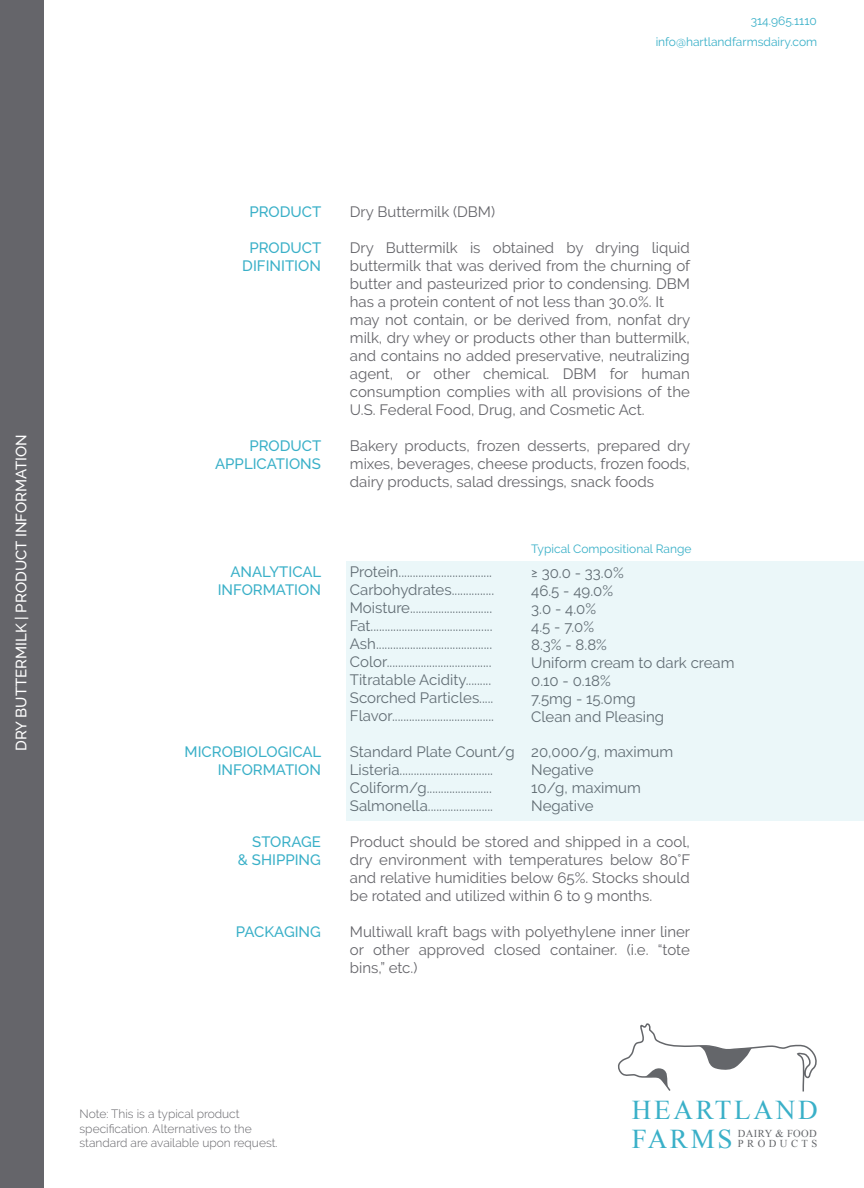
<style>
.page{position:relative;width:864px;height:1188px;background:#fff}
.page>*{position:absolute;margin:0;border:0;box-sizing:border-box;transform-origin:0 0}
.t1{font:27.15px/28.7px "Times New Roman";letter-spacing:.1em;color:#3ab0c8}
.t2{font:15px/18px "Raleway";color:#65656a}
.t3{font:500 15px/18px "Raleway";color:#3ab0c8;text-align:right}
.t4{font:500 15px "Raleway";color:#fff}
.t5{font:300 12px/14.4px "Raleway";color:#65656a}
.t6{font:12px "Raleway";color:#3ab0c8}
.t7{font:10.65px/10.6px "Times New Roman";letter-spacing:.18em;color:#64666a}
</style>
<div class="page">
<div style="left:0;top:0;width:43px;height:1188px;background:#65656a"></div>
<div style="left:346px;top:561px;width:518px;height:259px;background:#ebf7f9"></div>
<svg style="left:618px;top:1023px;width:199px;height:69px"></svg>
<p class="t6" style="left:751px;top:14px;width:68px">314.965.1110</p>
<p class="t6" style="left:656px;top:35px;width:163px">info@hartlandfarmsdairy.com</p>
<p class="t4" style="left:13px;top:751px;width:318px;rotate:-90deg">DRY BUTTERMILK | PRODUCT INFORMATION</p>
<p class="t3" style="left:249px;top:203px;width:73px">PRODUCT</p>
<p class="t3" style="left:242px;top:239px;width:81px;text-align:center">PRODUCT<br>DIFINITION</p>
<p class="t3" style="left:215px;top:437px;width:108px">PRODUCT<br>APPLICATIONS</p>
<p class="t3" style="left:218px;top:563px;width:105px">ANALYTICAL<br>INFORMATION</p>
<p class="t3" style="left:185px;top:743px;width:138px">MICROBIOLOGICAL<br>INFORMATION</p>
<p class="t3" style="left:238px;top:833px;width:85px">STORAGE<br>&amp; SHIPPING</p>
<p class="t3" style="left:236px;top:923px;width:86px">PACKAGING</p>
<p class="t2" style="left:350px;top:203px;width:147px">Dry Buttermilk (DBM)</p>
<p class="t2" style="left:350px;top:239px;width:342px">Dry Buttermilk is obtained by drying liquid buttermilk that was derived from the churning of butter and pasteurized prior to condensing. DBM has a protein content of not less than 30.0%. It may not contain, or be derived from, nonfat dry milk, dry whey or products other than buttermilk, and contains no added preservative, neutralizing agent, or other chemical. DBM for human consumption complies with all provisions of the U.S. Federal Food, Drug, and Cosmetic Act.</p>
<p class="t2" style="left:350px;top:437px;width:342px;text-align:justify">Bakery products, frozen desserts, prepared dry mixes, beverages, cheese products, frozen foods, dairy products, salad dressings, snack foods</p>
<p class="t6" style="left:531px;top:541px;width:162px">Typical Compositional Range</p>
<p class="t2" style="left:350px;top:563px;width:146px">Protein.................................<br>Carbohydrates...............<br>Moisture.............................<br>Fat...........................................<br>Ash.........................................<br>Color.....................................<br>Titratable Acidity.........<br>Scorched Particles.....<br>Flavor....................................</p>
<p class="t2" style="left:350px;top:743px;width:167px">Standard Plate Count/g Listeria.................................<br>Coliform/g.......................<br>Salmonella.......................</p>
<p class="t2" style="left:350px;top:833px;width:342px;text-align:justify">Product should be stored and shipped in a cool, dry environment with temperatures below 80°F and relative humidities below 65%. Stocks should be rotated and utilized within 6 to 9 months.</p>
<p class="t2" style="left:350px;top:923px;width:342px;text-align:justify">Multiwall kraft bags with polyethylene inner liner or other approved closed container. (i.e. “tote bins,” etc.)</p>
<p class="t2" style="left:531px;top:564px;width:205px">≥ 30.0 - 33.0%<br>46.5 - 49.0%<br>3.0 - 4.0%<br>4.5 - 7.0%<br>8.3% - 8.8%<br>Uniform cream to dark cream<br>0.10 - 0.18%<br>7.5mg - 15.0mg<br>Clean and Pleasing</p>
<p class="t2" style="left:531px;top:743px;width:144px">20,000/g, maximum<br>Negative<br>10/g, maximum<br>Negative</p>
<p class="t5" style="left:80px;top:1107px;width:200px">Note: This is a typical product specification. Alternatives to the standard are available upon request.</p>
<h1 class="t1" style="left:632px;top:1095px;width:187px">HEARTLAND<br>FARMS</h1>
<p class="t7" style="left:738px;top:1128px;width:81px">DAIRY &amp; FOOD<br>PRODUCTS</p>
</div>
